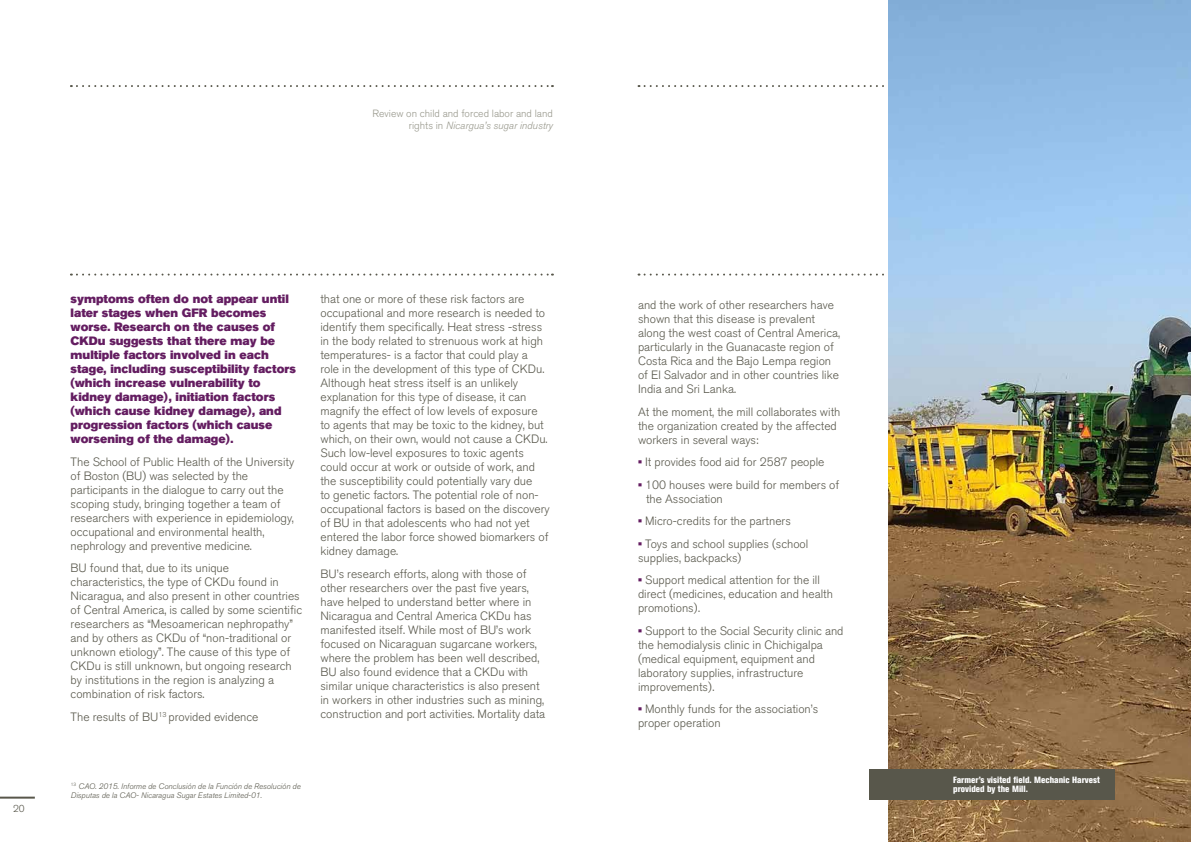
<style>
.page{position:relative;width:1191px;height:842px;background:#fff}
.page>*{position:absolute;margin:0;border:0;box-sizing:border-box;transform-origin:0 0}
.t1{font:300 12px/14px "Akzidenz Grotesk BQ";color:#58574b}
.t2{font:12px/14px "Akzidenz Grotesk BQ Super";color:#641d61}
.t3{font:300 10.4px/11.2px "Akzidenz Grotesk BQ";color:#98988c;text-align:right}
.t4{font:300 10px "Akzidenz Grotesk BQ";color:#58574b}
.t5{font:800 condensed 9px/9px "Akzidenz Grotesk BQ";color:#fff}
.t6{font:italic 300 8px/9px "Akzidenz Grotesk BQ";color:#58574b}
.s1{font-style:italic}
.s2{font-family:"Akzidenz Grotesk BQ Super";font-weight:400;color:#641d61}
</style>
<div class="page">
<hr style="left:0;top:797px;width:35px;height:2px;background:#58574b">
<svg style="left:71px;top:85px;width:482px;height:2px"></svg>
<svg style="left:638px;top:85px;width:251px;height:2px"></svg>
<svg style="left:71px;top:274px;width:482px;height:2px"></svg>
<svg style="left:638px;top:274px;width:251px;height:2px"></svg>
<img style="left:889px;top:0;width:302px;height:842px">
<div style="left:869px;top:769px;width:245px;height:30px;background:#58574b"></div>
<p class="t3" style="left:372px;top:108px;width:182px">Review on child and forced labor and land rights in <span class="s1">Nicargua’s sugar industry</span></p>
<p class="t4" style="left:13px;top:803px;width:13px">20</p>
<p class="t2" style="left:71px;top:292px;width:227px">symptoms often do not appear until later stages when GFR becomes worse. Research on the causes of CKDu suggests that there may be multiple factors involved in each stage, including susceptibility factors (which increase vulnerability to kidney damage), initiation factors (which cause kidney damage), and progression factors (which cause worsening of the damage).</p>
<p class="t1" style="left:71px;top:455px;width:225px">The School of Public Health of the University of Boston (BU) was selected by the participants in the dialogue to carry out the scoping study, bringing together a team of researchers with experience in epidemiology, occupational and environmental health, nephrology and preventive medicine.</p>
<p class="t1" style="left:71px;top:561px;width:233px">BU found that, due to its unique characteristics, the type of CKDu found in Nicaragua, and also present in other countries of Central America, is called by some scientific researchers as “Mesoamerican nephropathy” and by others as CKDu of “non-traditional or unknown etiology”. The cause of this type of CKDu is still unknown, but ongoing research by institutions in the region is analyzing a combination of risk factors.</p>
<p class="t1" style="left:71px;top:710px;width:189px">The results of BU<sup>13</sup> provided evidence</p>
<p class="t1" style="left:320px;top:292px;width:231px">that one or more of these risk factors are occupational and more research is needed to identify them specifically. Heat stress -stress in the body related to strenuous work at high temperatures- is a factor that could play a<br>role in the development of this type of CKDu.<br>Although heat stress itself is an unlikely explanation for this type of disease, it can magnify the effect of low levels of exposure to agents that may be toxic to the kidney, but which, on their own, would not cause a CKDu.<br>Such low-level exposures to toxic agents could occur at work or outside of work, and the susceptibility could potentially vary due<br>to genetic factors. The potential role of non&shy;occupational factors is based on the discovery of BU in that adolescents who had not yet entered the labor force showed biomarkers of kidney damage.</p>
<p class="t1" style="left:320px;top:567px;width:226px">BU’s research efforts, along with those of other researchers over the past five years, have helped to understand better where in Nicaragua and Central America CKDu has manifested itself. While most of BU’s work focused on Nicaraguan sugarcane workers, where the problem has been well described, BU also found evidence that a CKDu with similar unique characteristics is also present in workers in other industries such as mining, construction and port activities. Mortality data</p>
<p class="t6" style="left:71px;top:782px;width:231px"><sup>13</sup> CAO. 2015. Informe de Conclusión de la Función de Resolución de<br>Disputas de la CAO- Nicaragua Sugar Estates Limited-01.</p>
<p class="t1" style="left:638px;top:298px;width:204px">and the work of other researchers have shown that this disease is prevalent along the west coast of Central America, particularly in the Guanacaste region of Costa Rica and the Bajo Lempa region of El Salvador and in other countries like India and Sri Lanka.</p>
<p class="t1" style="left:638px;top:405px;width:204px">At the moment, the mill collaborates with the organization created by the affected workers in several ways:</p>
<p class="t1" style="left:638px;top:455px;width:188px"><span class="s2">•</span> It provides food aid for 2587 people</p>
<p class="t1" style="left:646px;top:478px;width:195px;text-indent:-8px"><span class="s2">•</span> 100 houses were build for members of the Association</p>
<p class="t1" style="left:638px;top:514px;width:154px"><span class="s2">•</span> Micro-credits for the partners</p>
<p class="t1" style="left:638px;top:537px;width:172px"><span class="s2">•</span> Toys and school supplies (school supplies, backpacks)</p>
<p class="t1" style="left:638px;top:573px;width:196px"><span class="s2">•</span> Support medical attention for the ill direct (medicines, education and health promotions).</p>
<p class="t1" style="left:638px;top:624px;width:207px"><span class="s2">•</span> Support to the Social Security clinic and the hemodialysis clinic in Chichigalpa (medical equipment, equipment and laboratory supplies, infrastructure improvements).</p>
<p class="t1" style="left:638px;top:702px;width:182px"><span class="s2">•</span> Monthly funds for the association’s proper operation</p>
<p class="t5" style="left:953px;top:775px;width:148px">Farmer’s visited field. Mechanic Harvest provided by the Mill.</p>
</div>
